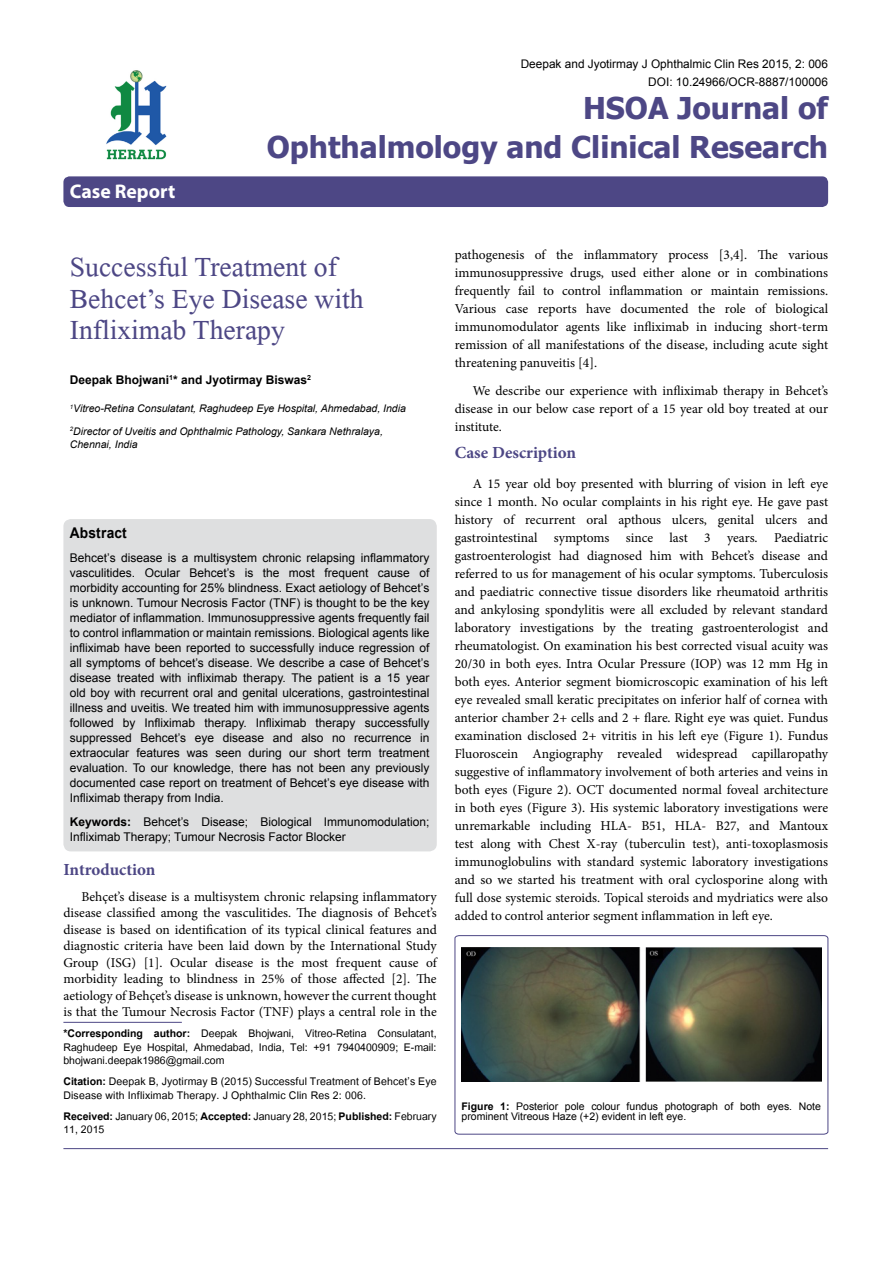
<style>
.page{position:relative;width:893px;height:1263px;background:#fff}
.page>*{position:absolute;margin:0;border:0;box-sizing:border-box;transform-origin:0 0}
.t1{font:41.25px/31.5px "Microsoft Himalaya";color:#4d4785}
.t2{font:700 30px/39px "Tahoma";color:#4d4785;text-align:right}
.t3{font:700 19.8px "Myriad Hebrew";color:#fff}
.t4{font:700 16.95px "Minion Pro";color:#4d4785}
.t5{font:700 14.85px "Arial";letter-spacing:.015em;color:#000;scale:.93 1}
.t6{font:14.7px/13.5px "Utsaah";letter-spacing:.01em;color:#000}
.t7{font:13.5px/18px "Minion Pro";color:#000;text-align:justify}
.t8{font:12px/15px "Arial";color:#000;text-align:justify}
.t9{font:700 12px "Arial";color:#000}
.t10{font:11.85px/18px "Arial";color:#000;text-align:right}
.t11{font:italic 10.5px/22.5px "Arial";color:#000}
.t12{font:10.5px/10.5px "Arial";color:#000}
.s1{font-weight:700}
</style>
<div class="page">
<div style="left:63px;top:176px;width:765px;height:31px;background:#4d4785;border-radius:6px"></div>
<div style="left:63px;top:519px;width:374px;height:332px;background:#dedfe0;border-radius:8px"></div>
<hr style="left:63px;top:1022px;width:119px;height:1px;background:#4d4785">
<img style="left:106px;top:70px;width:61px;height:90px">
<hr style="left:63px;top:1148px;width:765px;height:1px;background:#4d4785">
<svg style="left:455px;top:935px;width:373px;height:199px"></svg>
<img style="left:461px;top:948px;width:360px;height:134px">
<h3 class="t3" style="left:70px;top:180px;width:107px">Case Report</h3>
<p class="t10" style="left:521px;top:55px;width:309px">Deepak and Jyotirmay J Ophthalmic Clin Res 2015, 2: 006<br>DOI: 10.24966/OCR-8887/100006</p>
<h2 class="t2" style="left:267px;top:86px;width:563px">HSOA Journal of<br>Ophthalmology and Clinical Research</h2>
<h1 class="t1" style="left:70px;top:246px;width:295px">Successful Treatment of<br>Behcet’s Eye Disease with<br>Infliximab Therapy</h1>
<p class="t9" style="left:70px;top:371px;width:243px">Deepak Bhojwani<sup>1</sup>* and Jyotirmay Biswas<sup>2</sup></p>
<p class="t11" style="left:70px;top:397px;width:338px"><sup>1</sup>Vitreo-Retina Consulatant, Raghudeep Eye Hospital, Ahmedabad, India<br><sup>2</sup>Director of Uveitis and Ophthalmic Pathology, Sankara Nethralaya,</p>
<p class="t11" style="left:70px;top:433px;width:69px">Chennai, India</p>
<p class="t5" style="left:70px;top:523px;width:63px">Abstract</p>
<p class="t8" style="left:70px;top:551px;width:361px">Behcet’s disease is a multisystem chronic relapsing inflammatory vasculitides. Ocular Behcet’s is the most frequent cause of morbidity accounting for 25% blindness. Exact aetiology of Behcet’s is unknown. Tumour Necrosis Factor (TNF) is thought to be the key mediator of inflammation. Immunosuppressive agents frequently fail to control inflammation or maintain remissions. Biological agents like infliximab have been reported to successfully induce regression of all symptoms of behcet’s disease. We describe a case of Behcet’s disease treated with infliximab therapy. The patient is a 15 year old boy with recurrent oral and genital ulcerations, gastrointestinal illness and uveitis. We treated him with immunosuppressive agents followed by Infliximab therapy. Infliximab therapy successfully suppressed Behcet’s eye disease and also no recurrence in extraocular features was seen during our short term treatment evaluation. To our knowledge, there has not been any previously documented case report on treatment of Behcet’s eye disease with Infliximab therapy from India.</p>
<p class="t8" style="left:70px;top:815px;width:361px"><span class="s1">Keywords:</span> Behcet’s Disease; Biological Immunomodulation;<br>Infliximab Therapy; Tumour Necrosis Factor Blocker</p>
<p class="t4" style="left:63px;top:858px;width:94px">Introduction</p>
<p class="t7" style="left:63px;top:888px;width:375px;line-height:16.5px;text-indent:18px">Behçet’s disease is a multisystem chronic relapsing inflammatory disease classified among the vasculitides. The diagnosis of Behcet’s disease is based on identification of its typical clinical features and diagnostic criteria have been laid down by the International Study Group (ISG) [1]. Ocular disease is the most frequent cause of morbidity leading to blindness in 25% of those affected [2]. The aetiology of Behçet’s disease is unknown, however the current thought is that the Tumour Necrosis Factor (TNF) plays a central role in the</p>
<p class="t6" style="left:63px;top:1028px;width:375px;text-align:justify"><span class="s1">*Corresponding author:</span> Deepak Bhojwani, Vitreo-Retina Consulatant, Raghudeep Eye Hospital, Ahmedabad, India, Tel: +91 7940400909; E-mail: bhojwani.deepak1986@gmail.com</p>
<p class="t6" style="left:63px;top:1076px;width:375px"><span class="s1">Citation:</span> Deepak B, Jyotirmay B (2015) Successful Treatment of Behcet’s Eye<br>Disease with Infliximab Therapy. J Ophthalmic Clin Res 2: 006.</p>
<p class="t6" style="left:63px;top:1110px;width:375px"><span class="s1">Received:</span> January 06, 2015; <span class="s1">Accepted:</span> January 28, 2015; <span class="s1">Published:</span> February<br>11, 2015</p>
<p class="t7" style="left:455px;top:246px;width:375px">pathogenesis of the inflammatory process [3,4]. The various immunosuppressive drugs, used either alone or in combinations frequently fail to control inflammation or maintain remissions.<br>Various case reports have documented the role of biological immunomodulator agents like infliximab in inducing short-term remission of all manifestations of the disease, including acute sight threatening panuveitis [4].</p>
<p class="t7" style="left:455px;top:382px;width:375px;text-indent:18px">We describe our experience with infliximab therapy in Behcet’s disease in our below case report of a 15 year old boy treated at our institute.</p>
<p class="t4" style="left:455px;top:441px;width:123px">Case Description</p>
<p class="t7" style="left:455px;top:475px;width:375px;text-indent:18px">A 15 year old boy presented with blurring of vision in left eye since 1 month. No ocular complaints in his right eye. He gave past history of recurrent oral apthous ulcers, genital ulcers and gastrointestinal symptoms since last 3 years. Paediatric gastroenterologist had diagnosed him with Behcet’s disease and referred to us for management of his ocular symptoms. Tuberculosis and paediatric connective tissue disorders like rheumatoid arthritis and ankylosing spondylitis were all excluded by relevant standard laboratory investigations by the treating gastroenterologist and rheumatologist. On examination his best corrected visual acuity was 20/30 in both eyes. Intra Ocular Pressure (IOP) was 12 mm Hg in both eyes. Anterior segment biomicroscopic examination of his left eye revealed small keratic precipitates on inferior half of cornea with anterior chamber 2+ cells and 2 + flare. Right eye was quiet. Fundus examination disclosed 2+ vitritis in his left eye (Figure 1). Fundus Fluoroscein Angiography revealed widespread capillaropathy suggestive of inflammatory involvement of both arteries and veins in both eyes (Figure 2). OCT documented normal foveal architecture in both eyes (Figure 3). His systemic laboratory investigations were unremarkable including HLA- B51, HLA- B27, and Mantoux test along with Chest X-ray (tuberculin test), anti-toxoplasmosis immunoglobulins with standard systemic laboratory investigations and so we started his treatment with oral cyclosporine along with full dose systemic steroids. Topical steroids and mydriatics were also added to control anterior segment inflammation in left eye.</p>
<p class="t12" style="left:461px;top:1101px;width:361px"><span class="s1">Figure 1:</span> Posterior pole colour fundus photograph of both eyes. Note prominent Vitreous Haze (+2) evident in left eye.</p>
</div>
